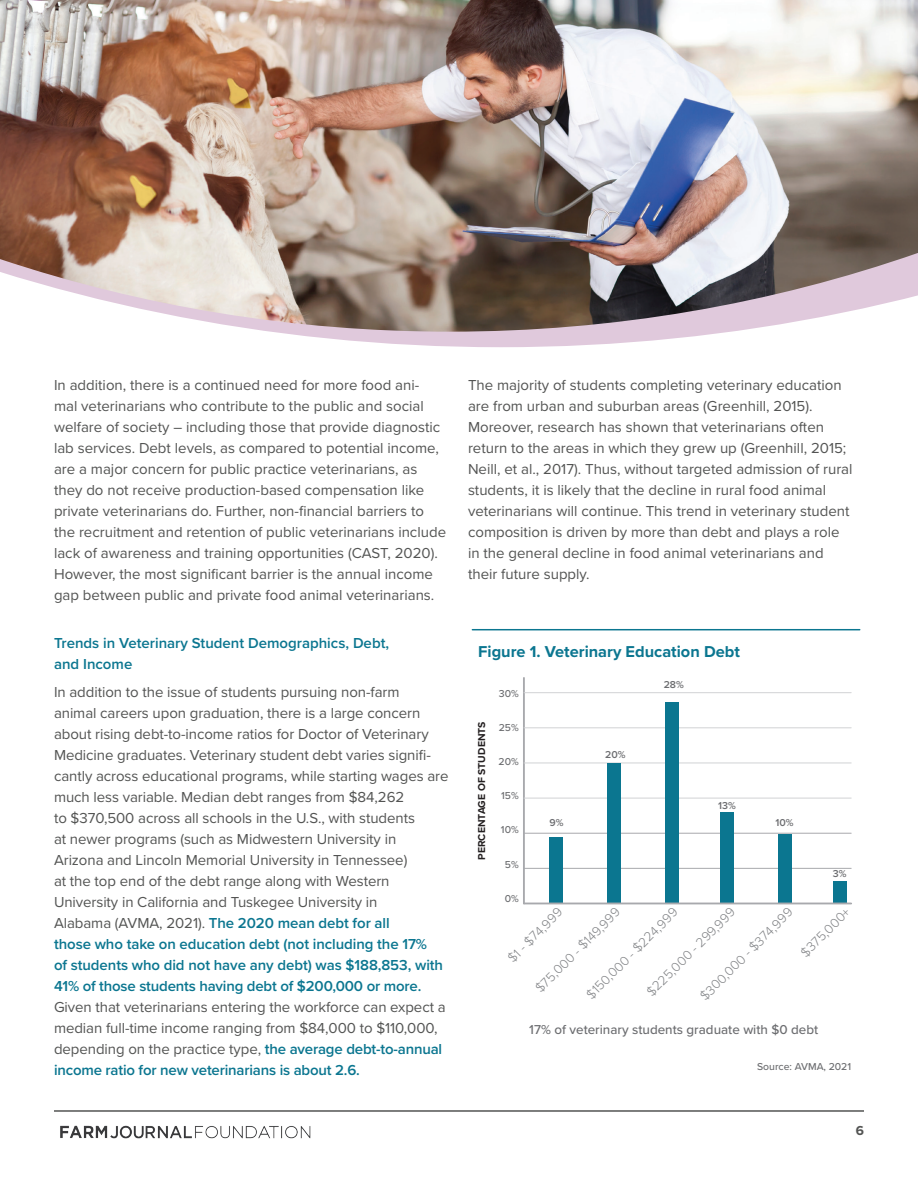
<style>
.page{position:relative;width:918px;height:1188px;background:#fff}
.page>*{position:absolute;margin:0;border:0;box-sizing:border-box;transform-origin:0 0}
.t1{font:700 16.35px "Proxima Nova";color:#0b7690}
.t2{font:15px/21px "Proxima Nova";color:#535453}
.t3{font:600 15px/21px "Proxima Nova";color:#0b7690}
.t4{font:700 13.5px "Proxima Nova";color:#535453}
.t5{font:300 13.35px "Proxima Nova";color:#808285}
.t6{font:500 13.35px "Proxima Nova";color:#6c6d70}
.t7{font:500 10.35px "Proxima Nova";color:#6c6d70}
.t8{font:700 10.35px "Proxima Nova";color:#231f20}
.t9{font:600 10.35px "Proxima Nova";color:#6c6d70}
.s1{font-weight:600;color:#0b7690}
</style>
<div class="page">
<hr style="left:54px;top:1110px;width:810px;height:2px;background:#535453">
<img style="left:60px;top:1125px;width:251px;height:14px">
<svg style="left:275px;top:332px;width:452px;height:15px;fill:#e0c9dc"></svg>
<img style="left:0;top:0;width:918px;height:332px">
<hr style="left:472px;top:629px;width:388px;height:1px;background:#0b7690">
<hr style="left:523px;top:678px;width:2px;height:225px;background:#a8a9ad">
<hr style="left:524px;top:692px;width:327px;height:1px;background:#d1d2d4">
<hr style="left:524px;top:727px;width:327px;height:1px;background:#d1d2d4">
<hr style="left:524px;top:763px;width:327px;height:1px;background:#d1d2d4">
<hr style="left:524px;top:798px;width:327px;height:1px;background:#d1d2d4">
<hr style="left:524px;top:868px;width:327px;height:1px;background:#a8a9ad">
<hr style="left:524px;top:833px;width:327px;height:1px;background:#a8a9ad">
<div style="left:550px;top:837px;width:13px;height:66px;background:#0b7690"></div>
<div style="left:607px;top:763px;width:14px;height:140px;background:#0b7690"></div>
<div style="left:665px;top:702px;width:14px;height:201px;background:#0b7690"></div>
<div style="left:720px;top:812px;width:14px;height:91px;background:#0b7690"></div>
<div style="left:778px;top:834px;width:14px;height:69px;background:#0b7690"></div>
<div style="left:833px;top:881px;width:14px;height:22px;background:#0b7690"></div>
<hr style="left:524px;top:903px;width:327px;height:1px;background:#a8a9ad">
<p class="t2" style="left:54px;top:374px;width:394px">In addition, there is a continued need for more food ani&shy;mal veterinarians who contribute to the public and social welfare of society – including those that provide diagnostic lab services. Debt levels, as compared to potential income, are a major concern for public practice veterinarians, as they do not receive production-based compensation like private veterinarians do. Further, non-financial barriers to the recruitment and retention of public veterinarians include lack of awareness and training opportunities (CAST, 2020).<br>However, the most significant barrier is the annual income gap between public and private food animal veterinarians.</p>
<p class="t3" style="left:54px;top:632px;width:337px">Trends in Veterinary Student Demographics, Debt, and Income</p>
<p class="t2" style="left:54px;top:680px;width:396px">In addition to the issue of students pursuing non-farm<br>animal careers upon graduation, there is a large concern about rising debt-to-income ratios for Doctor of Veterinary Medicine graduates. Veterinary student debt varies signifi&shy;cantly across educational programs, while starting wages are much less variable. Median debt ranges from $84,262<br>to $370,500 across all schools in the U.S., with students<br>at newer programs (such as Midwestern University in Arizona and Lincoln Memorial University in Tennessee)<br>at the top end of the debt range along with Western University in California and Tuskegee University in<br>Alabama (AVMA, 2021). <span class="s1">The 2020 mean debt for all<br>those who take on education debt (not including the 17%<br>of students who did not have any debt) was $188,853, with 41% of those students having debt of $200,000 or more.<br></span>Given that veterinarians entering the workforce can expect a median full-time income ranging from $84,000 to $110,000, depending on the practice type, <span class="s1">the average debt-to-annual income ratio for new veterinarians is about 2.6.</span></p>
<p class="t2" style="left:468px;top:374px;width:386px">The majority of students completing veterinary education are from urban and suburban areas (Greenhill, 2015).<br>Moreover, research has shown that veterinarians often return to the areas in which they grew up (Greenhill, 2015; Neill, et al., 2017). Thus, without targeted admission of rural students, it is likely that the decline in rural food animal veterinarians will continue. This trend in veterinary student composition is driven by more than debt and plays a role in the general decline in food animal veterinarians and their future supply.</p>
<p class="t1" style="left:478px;top:639px;width:263px">Figure 1. Veterinary Education Debt</p>
<p class="t8" style="left:474px;top:860px;width:140px;rotate:-90deg">PERCENTAGE OF STUDENTS</p>
<p class="t7" style="left:499px;top:685px;width:21px">30%</p>
<p class="t7" style="left:499px;top:720px;width:22px">25%</p>
<p class="t7" style="left:499px;top:754px;width:22px">20%</p>
<p class="t7" style="left:501px;top:788px;width:19px">15%</p>
<p class="t7" style="left:501px;top:822px;width:19px">10%</p>
<p class="t7" style="left:505px;top:857px;width:15px">5%</p>
<p class="t7" style="left:505px;top:891px;width:16px">0%</p>
<p class="t9" style="left:549px;top:815px;width:16px">9%</p>
<p class="t9" style="left:605px;top:747px;width:22px">20%</p>
<p class="t9" style="left:664px;top:676px;width:22px">28%</p>
<p class="t9" style="left:718px;top:797px;width:19px">13%</p>
<p class="t9" style="left:776px;top:815px;width:20px">10%</p>
<p class="t9" style="left:833px;top:866px;width:15px">3%</p>
<p class="t5" style="left:503px;top:953px;width:73px;rotate:-45deg">$1 - $74,999</p>
<p class="t5" style="left:531px;top:983px;width:115px;rotate:-45deg">$75,000 - $149,999</p>
<p class="t5" style="left:695px;top:991px;width:126px;rotate:-45deg">$300,000 - $374,999</p>
<p class="t5" style="left:796px;top:948px;width:65px;rotate:-45deg">$375,000+</p>
<p class="t6" style="left:529px;top:1019px;width:290px">17% of veterinary students graduate with $0 debt</p>
<p class="t5" style="left:582px;top:990px;width:124px;rotate:-45deg">$150,000 - $224,999</p>
<p class="t5" style="left:642px;top:987px;width:120px;rotate:-45deg">$225,000 - 299,999</p>
<p class="t7" style="left:757px;top:1059px;width:96px">Source: AVMA, 2021</p>
<p class="t4" style="left:856px;top:1121px;width:10px">6</p>
</div>
